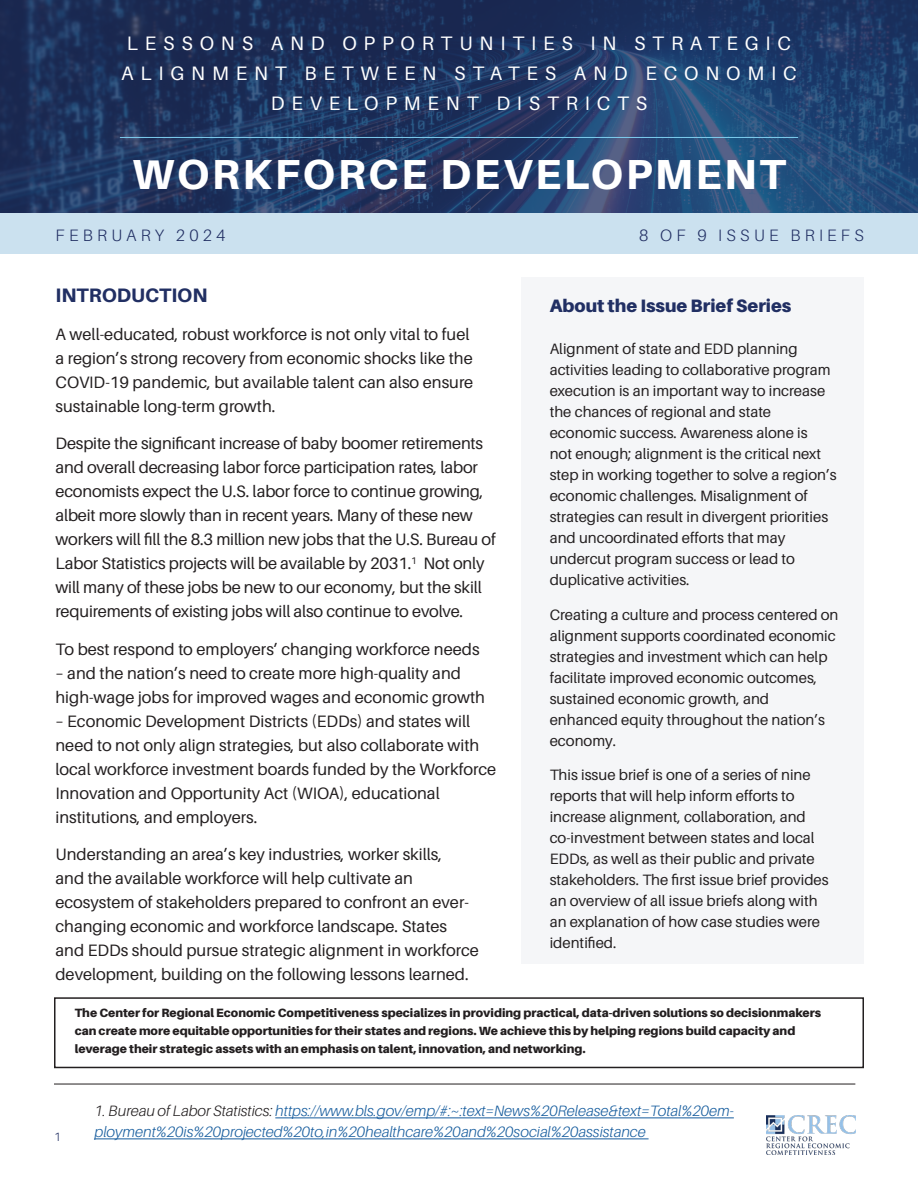
<style>
.page{position:relative;width:918px;height:1188px;background:#fff}
.page>*{position:absolute;margin:0;border:0;box-sizing:border-box;transform-origin:0 0}
.t1{font:800 42px "Aileron";letter-spacing:.06em;color:#fff}
.t2{font:19.5px/30px "Aileron";letter-spacing:.35em;color:#fff;text-align:center}
.t3{font:800 19.5px "Aileron";color:#212f63}
.t4{font:900 18px "Aileron";color:#212f63}
.t5{font:16.5px/24px "Aileron";color:#231f20}
.t6{font:300 16.5px "Aileron";letter-spacing:.26em;color:#212f63}
.t7{font:15px/21px "Aileron";color:#231f20}
.t8{font:italic 300 15px "Aileron";color:#175d9e}
.t9{font:900 12px/18px "Aileron";color:#231f20}
.t10{font:300 12px "Aileron";color:#212f63}
.s1{color:#231f20}
</style>
<div class="page">
<div style="left:522px;top:277px;width:342px;height:687px;background:#f5f6f8"></div>
<svg style="left:0;top:0;width:918px;height:213px;background:#213a66"></svg>
<hr style="left:120px;top:137px;width:678px;height:1px;background:#7dcdef">
<div style="left:0;top:213px;width:918px;height:41px;background:#cbe1ef"></div>
<div style="left:54px;top:997px;width:810px;height:71px;border:2px solid #231f20"></div>
<hr style="left:54px;top:1084px;width:801px;height:1px;background:#231f20">
<hr style="left:275px;top:1118px;width:459px;height:1px;background:#175d9e">
<hr style="left:94px;top:1139px;width:555px;height:1px;background:#175d9e">
<img style="left:767px;top:1115px;width:88px;height:39px">
<p class="t2" style="left:121px;top:28px;width:677px">LESSONS AND OPPORTUNITIES IN STRATEGIC<br>ALIGNMENT BETWEEN STATES AND ECONOMIC<br>DEVELOPMENT DISTRICTS</p>
<p class="t1" style="left:132px;top:150px;width:655px">WORKFORCE DEVELOPMENT</p>
<p class="t6" style="left:56px;top:226px;width:171px">FEBRUARY 2024</p>
<p class="t6" style="left:639px;top:226px;width:226px">8 OF 9 ISSUE BRIEFS</p>
<p class="t3" style="left:56px;top:284px;width:153px">INTRODUCTION</p>
<p class="t5" style="left:56px;top:322px;width:419px">A well-educated, robust workforce is not only vital to fuel a region’s strong recovery from economic shocks like the COVID-19 pandemic, but available talent can also ensure sustainable long-term growth.</p>
<p class="t5" style="left:56px;top:432px;width:442px">Despite the significant increase of baby boomer retirements and overall decreasing labor force participation rates, labor economists expect the U.S. labor force to continue growing, albeit more slowly than in recent years. Many of these new workers will fill the 8.3 million new jobs that the U.S. Bureau of Labor Statistics projects will be available by 2031.<sup>1</sup> Not only will many of these jobs be new to our economy, but the skill requirements of existing jobs will also continue to evolve.</p>
<p class="t5" style="left:56px;top:637px;width:426px">To best respond to employers’ changing workforce needs</p>
<p class="t5" style="left:56px;top:661px;width:431px">– and the nation’s need to create more high-quality and high-wage jobs for improved wages and economic growth</p>
<p class="t5" style="left:56px;top:709px;width:442px">– Economic Development Districts (EDDs) and states will need to not only align strategies, but also collaborate with local workforce investment boards funded by the Workforce Innovation and Opportunity Act (WIOA), educational institutions, and employers.</p>
<p class="t5" style="left:56px;top:843px;width:425px">Understanding an area’s key industries, worker skills,<br>and the available workforce will help cultivate an ecosystem of stakeholders prepared to confront an ever&shy;changing economic and workforce landscape. States and EDDs should pursue strategic alignment in workforce development, building on the following lessons learned.</p>
<p class="t9" style="left:75px;top:1004px;width:748px">The Center for Regional Economic Competitiveness specializes in providing practical, data-driven solutions so decisionmakers can create more equitable opportunities for their states and regions. We achieve this by helping regions build capacity and leverage their strategic assets with an emphasis on talent, innovation, and networking.</p>
<p class="t4" style="left:550px;top:295px;width:243px">About the Issue Brief Series</p>
<p class="t7" style="left:550px;top:339px;width:288px">Alignment of state and EDD planning activities leading to collaborative program execution is an important way to increase the chances of regional and state economic success. Awareness alone is<br>not enough; alignment is the critical next step in working together to solve a region’s economic challenges. Misalignment of strategies can result in divergent priorities and uncoordinated efforts that may undercut program success or lead to duplicative activities.</p>
<p class="t7" style="left:550px;top:604px;width:290px">Creating a culture and process centered on alignment supports coordinated economic strategies and investment which can help facilitate improved economic outcomes, sustained economic growth, and enhanced equity throughout the nation’s economy.</p>
<p class="t7" style="left:550px;top:765px;width:281px">This issue brief is one of a series of nine reports that will help inform efforts to increase alignment, collaboration, and co-investment between states and local EDDs, as well as their public and private stakeholders. The first issue brief provides an overview of all issue briefs along with an explanation of how case studies were identified.</p>
<p class="t8" style="left:94px;top:1103px;width:641px"><span class="s1">1. Bureau of Labor Statistics:</span> https://www.bls.gov/emp/#:~:text=News%20Release&amp;text=Total%20em-</p>
<p class="t10" style="left:54px;top:1130px;width:8px">1</p>
<p class="t8" style="left:94px;top:1124px;width:553px">ployment%20is%20projected%20to,in%20healthcare%20and%20social%20assistance</p>
</div>
